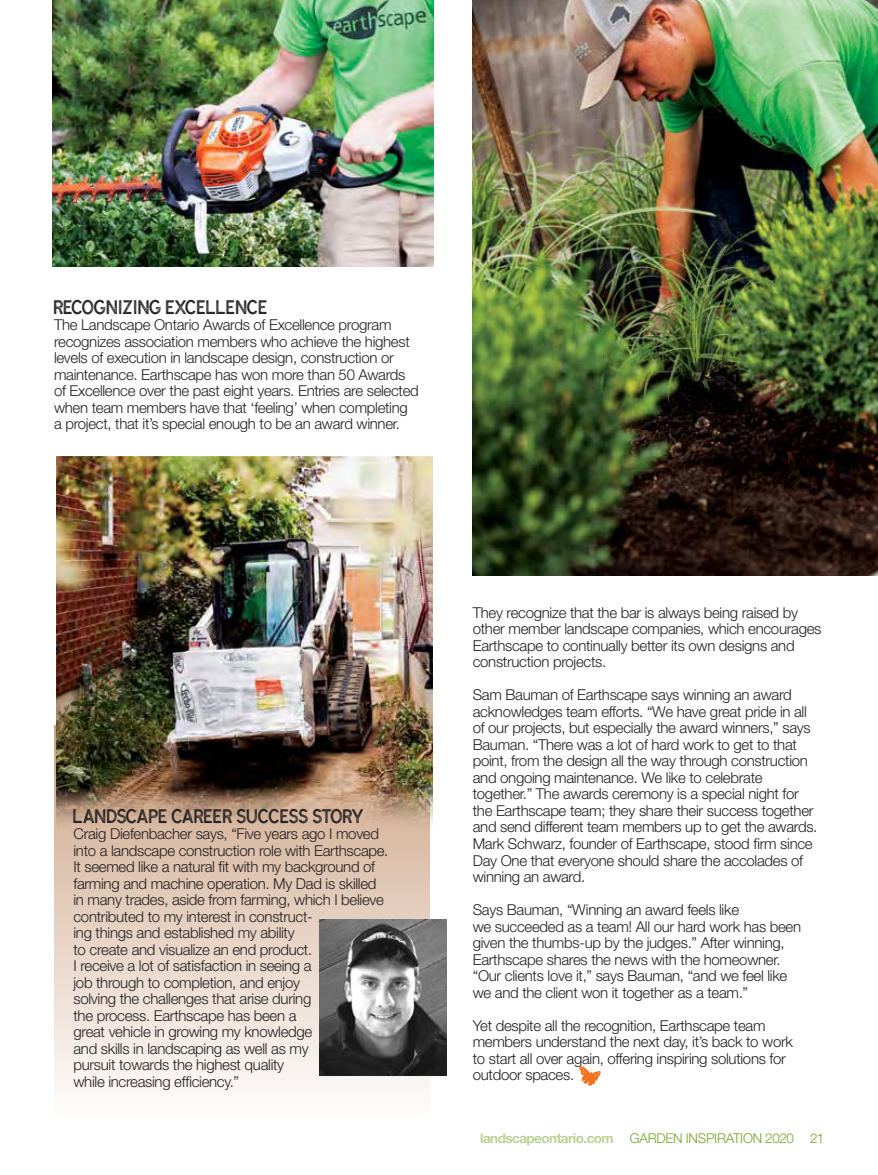
<style>
.page{position:relative;width:878px;height:1175px;background:#fff}
.page>*{position:absolute;margin:0;border:0;box-sizing:border-box;transform-origin:0 0}
.t1{font:21px "Cymbria Bold Textured";letter-spacing:-.03em;color:#231f20}
.t2{font:300 15px/16.5px "Helvetica Neue LT";letter-spacing:-.02em;color:#231f20}
.t3{font:300 13.5px "Helvetica Neue LT";letter-spacing:-.02em;color:#78a22f}
.s1{font-family:"Helvetica Neue";font-weight:700;color:#bcd097}
</style>
<div class="page">
<svg style="left:54px;top:725px;width:376px;height:365px;background:#e8d6c9"></svg>
<svg style="left:579px;top:1065px;width:22px;height:21px"></svg>
<img style="left:472px;top:0;width:406px;height:575px">
<img style="left:56px;top:457px;width:376px;height:376px">
<img style="left:53px;top:0;width:380px;height:266px">
<img style="left:319px;top:919px;width:127px;height:156px">
<h1 class="t1" style="left:54px;top:297px;width:216px">RECOGNIZING EXCELLENCE</h1>
<p class="t2" style="left:54px;top:316px;width:366px">The Landscape Ontario Awards of Excellence program recognizes association members who achieve the highest levels of execution in landscape design, construction or maintenance. Earthscape has won more than 50 Awards of Excellence over the past eight years. Entries are selected when team members have that ‘feeling’ when completing a project, that it’s special enough to be an award winner.</p>
<h1 class="t1" style="left:73px;top:805px;width:292px">LANDSCAPE CAREER SUCCESS STORY</h1>
<p class="t2" style="left:73px;top:825px;width:316px">Craig Diefenbacher says, “Five years ago I moved into a landscape construction role with Earthscape.<br>It seemed like a natural fit with my background of farming and machine operation. My Dad is skilled in many trades, aside from farming, which I believe contributed to my interest in construct-<br>ing things and established my ability<br>to create and visualize an end product.<br>I receive a lot of satisfaction in seeing a<br>job through to completion, and enjoy<br>solving the challenges that arise during<br>the process. Earthscape has been a<br>great vehicle in growing my knowledge<br>and skills in landscaping as well as my<br>pursuit towards the highest quality<br>while increasing efficiency.”</p>
<p class="t2" style="left:472px;top:604px;width:350px">They recognize that the bar is always being raised by other member landscape companies, which encourages Earthscape to continually better its own designs and construction projects.</p>
<p class="t2" style="left:472px;top:686px;width:346px">Sam Bauman of Earthscape says winning an award acknowledges team efforts. “We have great pride in all of our projects, but especially the award winners,” says Bauman. “There was a lot of hard work to get to that point, from the design all the way through construction and ongoing maintenance. We like to celebrate together.” The awards ceremony is a special night for the Earthscape team; they share their success together and send different team members up to get the awards.<br>Mark Schwarz, founder of Earthscape, stood firm since Day One that everyone should share the accolades of winning an award.</p>
<p class="t2" style="left:472px;top:901px;width:330px">Says Bauman, “Winning an award feels like<br>we succeeded as a team! All our hard work has been given the thumbs-up by the judges.” After winning, Earthscape shares the news with the homeowner. “Our clients love it,” says Bauman, “and we feel like we and the client won it together as a team.”</p>
<p class="t2" style="left:472px;top:1016px;width:322px">Yet despite all the recognition, Earthscape team members understand the next day, it’s back to work to start all over again, offering inspiring solutions for outdoor spaces.</p>
<p class="t3" style="left:480px;top:1129px;width:346px"><span class="s1">landscapeontario.com</span> GARDEN INSPIRATION 2020 21</p>
</div>
